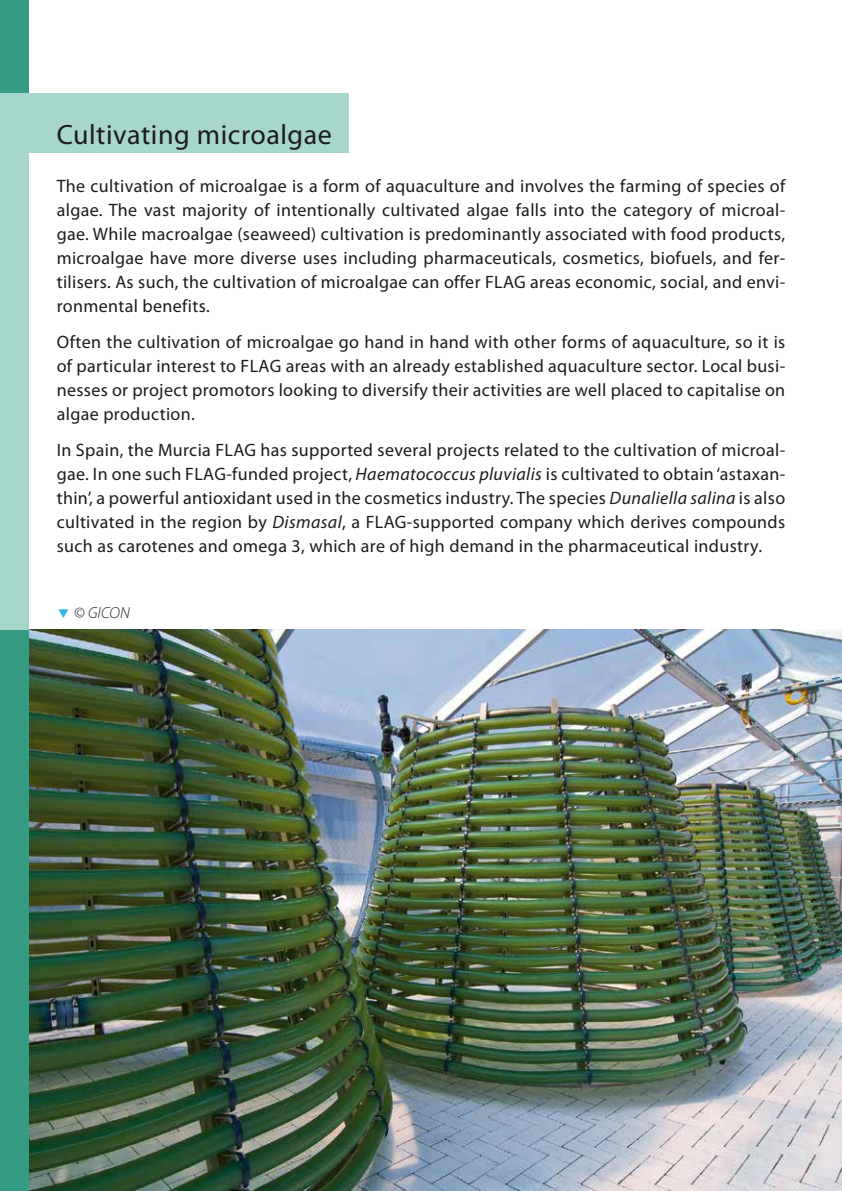
<style>
.page{position:relative;width:842px;height:1191px;background:#fff}
.page>*{position:absolute;margin:0;border:0;box-sizing:border-box;transform-origin:0 0}
.t1{font:28px "Myriad Pro";letter-spacing:.02em;color:#1c1c1b}
.t2{font:18px/24px "Myriad Pro";letter-spacing:.02em;color:#1c1c1b;text-align:justify}
.t3{font:italic 300 16px "Myriad Pro";letter-spacing:.01em;color:#1c1c1b}
.s1{font-style:italic}
.s2{color:#2fb4e9}
</style>
<div class="page">
<div style="left:11px;top:93px;width:338px;height:60px;background:#a6d6cc"></div>
<img style="left:28px;top:629px;width:814px;height:562px">
<div style="left:0;top:0;width:28px;height:93px;background:#369b83"></div>
<div style="left:0;top:629px;width:28px;height:562px;background:#369b83"></div>
<div style="left:0;top:93px;width:28px;height:536px;background:#a6d6cc"></div>
<h1 class="t1" style="left:57px;top:117px;width:277px">Cultivating microalgae</h1>
<p class="t2" style="left:57px;top:174px;width:730px">The cultivation of microalgae is a form of aquaculture and involves the farming of species of algae. The vast majority of intentionally cultivated algae falls into the category of microal&shy;gae. While macroalgae (seaweed) cultivation is predominantly associated with food products, microalgae have more diverse uses including pharmaceuticals, cosmetics, biofuels, and fer&shy;tilisers. As such, the cultivation of microalgae can offer FLAG areas economic, social, and envi&shy;ronmental benefits.</p>
<p class="t2" style="left:57px;top:330px;width:730px">Often the cultivation of microalgae go hand in hand with other forms of aquaculture, so it is of particular interest to FLAG areas with an already established aquaculture sector. Local busi&shy;nesses or project promotors looking to diversify their activities are well placed to capitalise on algae production.</p>
<p class="t2" style="left:57px;top:438px;width:730px">In Spain, the Murcia FLAG has supported several projects related to the cultivation of microal&shy;gae. In one such FLAG-funded project, <span class="s1">Haematococcus pluvialis</span> is cultivated to obtain ‘astaxan&shy;thin’, a powerful antioxidant used in the cosmetics industry. The species <span class="s1">Dunaliella salina</span> is also cultivated in the region by <span class="s1">Dismasal</span>, a FLAG-supported company which derives compounds such as carotenes and omega 3, which are of high demand in the pharmaceutical industry.</p>
<p class="t3" style="left:57px;top:604px;width:75px"><span class="s2">▼</span> © GICON</p>
</div>
